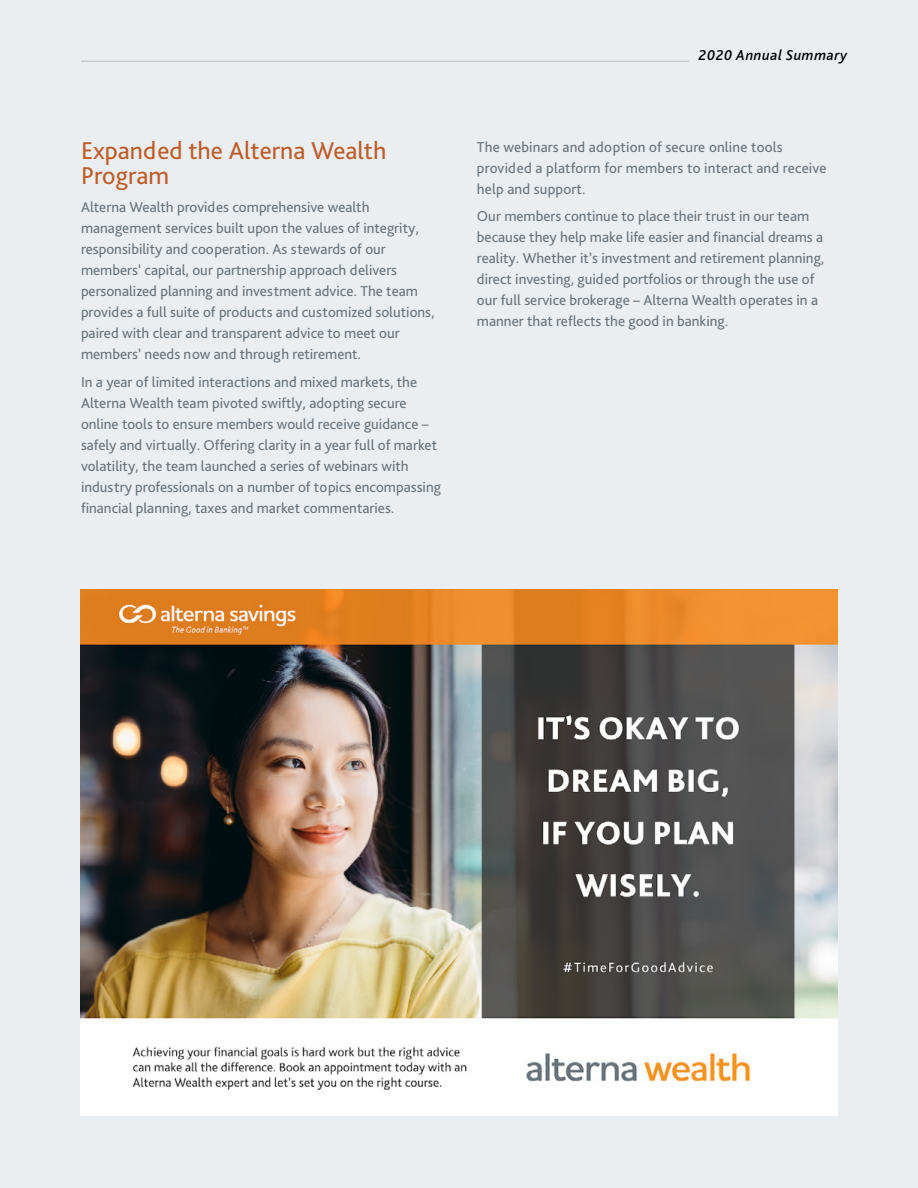
<style>
.page{position:relative;width:918px;height:1188px;background:#ebeef1}
.page>*{position:absolute;margin:0;border:0;box-sizing:border-box;transform-origin:0 0}
.t1{font:25.5px/25.5px "Bliss Pro";color:#bd5c28}
.t2{font:15px/21px "Bliss Pro";color:#68737a}
.t3{font:italic 500 15px "Bliss Pro";letter-spacing:.035em;color:#000}
</style>
<div class="page">
<hr style="left:81px;top:61px;width:608px;height:1px;background:#b3bdc3">
<img style="left:80px;top:590px;width:758px;height:526px">
<h3 class="t1" style="left:81px;top:137px;width:307px">Expanded the Alterna Wealth<br>Program</h3>
<p class="t2" style="left:81px;top:196px;width:355px">Alterna Wealth provides comprehensive wealth management services built upon the values of integrity, responsibility and cooperation. As stewards of our members’ capital, our partnership approach delivers personalized planning and investment advice. The team provides a full suite of products and customized solutions, paired with clear and transparent advice to meet our members’ needs now and through retirement.</p>
<p class="t2" style="left:81px;top:371px;width:362px">In a year of limited interactions and mixed markets, the Alterna Wealth team pivoted swiftly, adopting secure online tools to ensure members would receive guidance – safely and virtually. Offering clarity in a year full of market volatility, the team launched a series of webinars with industry professionals on a number of topics encompassing financial planning, taxes and market commentaries.</p>
<p class="t3" style="left:699px;top:45px;width:150px">2020 Annual Summary</p>
<p class="t2" style="left:477px;top:136px;width:351px">The webinars and adoption of secure online tools provided a platform for members to interact and receive help and support.</p>
<p class="t2" style="left:477px;top:205px;width:349px">Our members continue to place their trust in our team because they help make life easier and financial dreams a reality. Whether it’s investment and retirement planning, direct investing, guided portfolios or through the use of our full service brokerage – Alterna Wealth operates in a manner that reflects the good in banking.</p>
</div>
